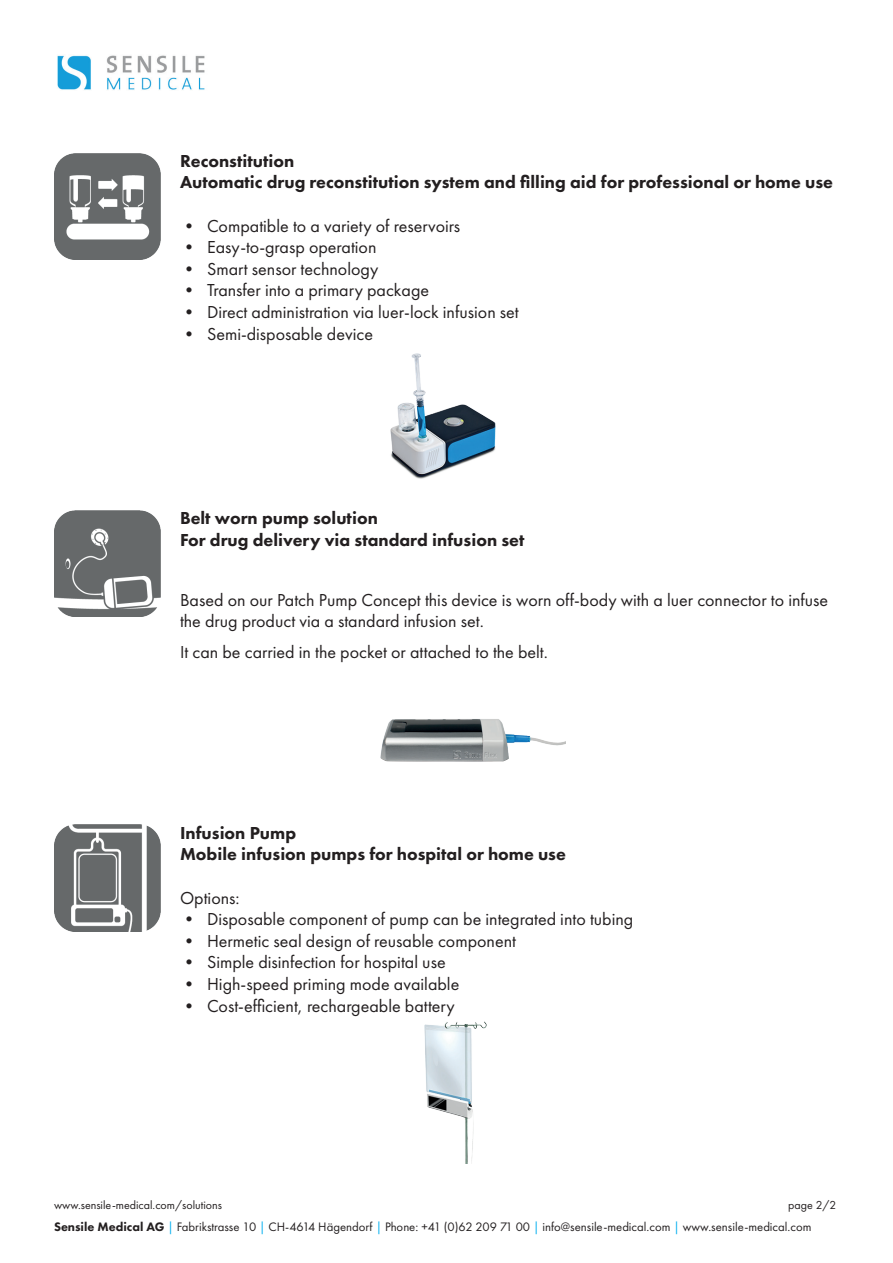
<style>
.page{position:relative;width:893px;height:1263px;background:#fff}
.page>*{position:absolute;margin:0;border:0;box-sizing:border-box;transform-origin:0 0}
.t1{font:18px/21.6px "Futura PT";color:#231f20}
.t2{font:800 18px/21.6px "Futura PT";color:#231f20}
.t3{font:12.75px "Futura PT";color:#231f20}
.t4{font:12px "Futura PT";color:#231f20}
.s1{font-weight:800}
.s2{color:#00aeef}
</style>
<div class="page">
<img style="left:57px;top:55px;width:148px;height:35px">
<img style="left:54px;top:510px;width:106px;height:106px">
<img style="left:54px;top:825px;width:106px;height:106px">
<img style="left:54px;top:153px;width:106px;height:106px">
<img style="left:390px;top:353px;width:106px;height:126px">
<img style="left:424px;top:1021px;width:63px;height:142px">
<img style="left:380px;top:719px;width:186px;height:43px">
<p class="t2" style="left:180px;top:150px;width:655px">Reconstitution<br>Automatic drug reconstitution system and filling aid for professional or home use</p>
<p class="t1" style="left:180px;top:215px;width:282px">• Compatible to a variety of reservoirs</p>
<p class="t1" style="left:180px;top:236px;width:198px">• Easy-to-grasp operation</p>
<p class="t1" style="left:180px;top:258px;width:200px">• Smart sensor technology</p>
<p class="t1" style="left:180px;top:280px;width:251px">• Transfer into a primary package</p>
<p class="t1" style="left:180px;top:301px;width:340px">• Direct administration via luer-lock infusion set</p>
<p class="t1" style="left:180px;top:323px;width:194px">• Semi-disposable device</p>
<p class="t2" style="left:180px;top:507px;width:346px">Belt worn pump solution<br>For drug delivery via standard infusion set</p>
<p class="t1" style="left:180px;top:589px;width:650px">Based on our Patch Pump Concept this device is worn off-body with a luer connector to infuse the drug product via a standard infusion set.</p>
<p class="t1" style="left:180px;top:641px;width:369px">It can be carried in the pocket or attached to the belt.</p>
<p class="t2" style="left:180px;top:822px;width:387px">Infusion Pump<br>Mobile infusion pumps for hospital or home use</p>
<p class="t1" style="left:180px;top:887px;width:61px">Options:</p>
<p class="t1" style="left:180px;top:908px;width:455px">• Disposable component of pump can be integrated into tubing</p>
<p class="t1" style="left:180px;top:930px;width:338px">• Hermetic seal design of reusable component</p>
<p class="t1" style="left:180px;top:951px;width:267px">• Simple disinfection for hospital use</p>
<p class="t1" style="left:180px;top:973px;width:281px">• High-speed priming mode available</p>
<p class="t1" style="left:180px;top:995px;width:276px">• Cost-efficient, rechargeable battery</p>
<p class="t4" style="left:54px;top:1198px;width:170px">www.sensile-medical.com/solutions</p>
<p class="t4" style="left:788px;top:1198px;width:50px">page 2/2</p>
<p class="t3" style="left:54px;top:1219px;width:759px"><span class="s1">Sensile Medical AG</span> <span class="s2">|</span> Fabrikstrasse 10 <span class="s2">|</span> CH-4614 Hägendorf <span class="s2">|</span> Phone: +41 (0)62 209 71 00 <span class="s2">|</span> info@sensile-medical.com <span class="s2">|</span> www.sensile-medical.com</p>
</div>
